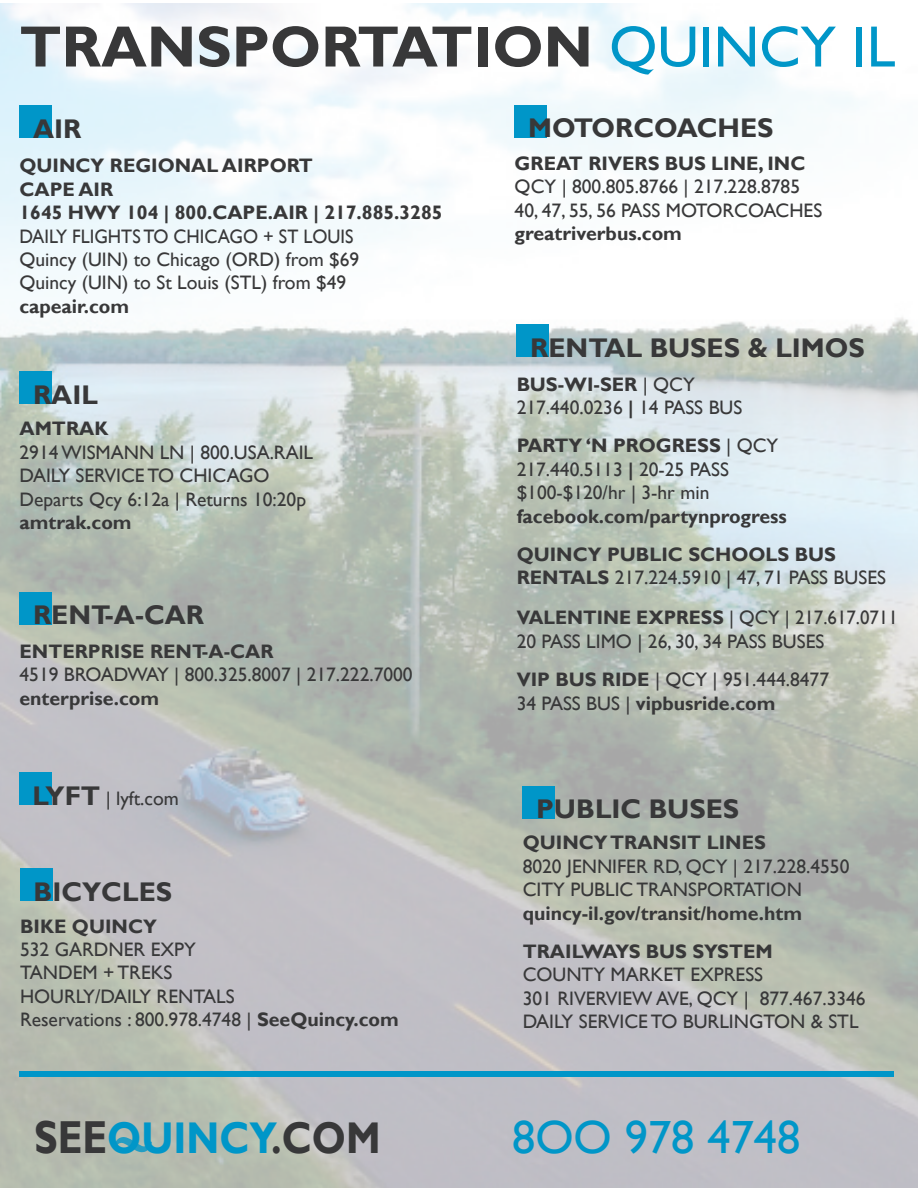
<style>
.page{position:relative;width:918px;height:1188px;background:#fff}
.page>*{position:absolute;margin:0;border:0;box-sizing:border-box;transform-origin:0 0}
.t1{font:700 58.5px "Gill Sans";color:#383839}
.t2{font:46.5px "Gill Sans";color:#0096c8}
.t3{font:700 44.4px "Gill Sans";color:#0096c8;scale:.88 1}
.t4{font:700 27px "Gill Sans";color:#383839}
.t5{font:19.5px/23.4px "Gill Sans";color:#383839}
.t6{font:700 19.5px/23.4px "Gill Sans";color:#383839}
.t7{font:19.5px/23.4px "Gill Sans";color:#383839;scale:.94 1}
.s1{font-weight:400;color:#0096c8}
.s2{font-weight:700;font-size:27px}
.s3{font-weight:700}
.s4{font-weight:400}
.s5{font-size:46.2px;color:#383839}
.s6{color:#383839}
</style>
<div class="page">
<img style="left:0;top:3px;width:918px;height:1185px">
<div style="left:20px;top:105px;width:32px;height:32px;background:#0096c8"></div>
<div style="left:20px;top:371px;width:32px;height:33px;background:#0096c8"></div>
<div style="left:20px;top:592px;width:32px;height:32px;background:#0096c8"></div>
<div style="left:515px;top:105px;width:32px;height:32px;background:#0096c8"></div>
<div style="left:19px;top:773px;width:32px;height:32px;background:#0096c8"></div>
<div style="left:517px;top:324px;width:32px;height:33px;background:#0096c8"></div>
<div style="left:523px;top:786px;width:32px;height:32px;background:#0096c8"></div>
<div style="left:20px;top:868px;width:32px;height:33px;background:#0096c8"></div>
<div style="left:20px;top:1072px;width:874px;height:5px;background:#0096c8"></div>
<svg style="left:114px;top:1136px;width:38px;height:18px"></svg>
<h1 class="t1" style="left:20px;top:12px;width:877px">TRANSPORTATION <span class="s1">QUINCY IL</span></h1>
<h3 class="t4" style="left:33px;top:112px;width:50px">AIR</h3>
<p class="t6" style="left:20px;top:155px;width:425px">QUINCY REGIONAL AIRPORT<br>CAPE AIR<br>1645 HWY 104 | 800.CAPE.AIR | 217.885.3285</p>
<p class="t7" style="left:20px;top:225px;width:363px">DAILY FLIGHTS TO CHICAGO + ST LOUIS<br>Quincy (UIN) to Chicago (ORD) from $69<br>Quincy (UIN) to St Louis (STL) from $49</p>
<p class="t6" style="left:20px;top:295px;width:111px">capeair.com</p>
<h3 class="t4" style="left:33px;top:378px;width:66px">RAIL</h3>
<p class="t6" style="left:20px;top:418px;width:90px">AMTRAK</p>
<p class="t5" style="left:20px;top:441px;width:295px">2914 WISMANN LN | 800.USA.RAIL<br>DAILY SERVICE TO CHICAGO<br>Departs Qcy 6:12a | Returns 10:20p</p>
<p class="t6" style="left:20px;top:511px;width:114px">amtrak.com</p>
<h3 class="t4" style="left:33px;top:599px;width:173px">RENT-A-CAR</h3>
<p class="t6" style="left:20px;top:640px;width:256px">ENTERPRISE RENT-A-CAR</p>
<p class="t5" style="left:20px;top:663px;width:395px">4519 BROADWAY | 800.325.8007 | 217.222.7000</p>
<p class="t6" style="left:20px;top:687px;width:141px">enterprise.com</p>
<p class="t5" style="left:32px;top:787px;width:148px"><span class="s2">LYFT</span> | lyft.com</p>
<h3 class="t4" style="left:34px;top:876px;width:140px">BICYCLES</h3>
<p class="t6" style="left:20px;top:915px;width:138px">BIKE QUINCY</p>
<p class="t5" style="left:20px;top:938px;width:380px">532 GARDNER EXPY<br>TANDEM + TREKS<br>HOURLY/DAILY RENTALS<br>Reservations : 800.978.4748 | <span class="s3">SeeQuincy.com</span></p>
<h3 class="t4" style="left:528px;top:112px;width:247px">MOTORCOACHES</h3>
<p class="t6" style="left:515px;top:152px;width:292px">GREAT RIVERS BUS LINE, INC</p>
<p class="t5" style="left:515px;top:175px;width:309px">QCY | 800.805.8766 | 217.228.8785<br>40, 47, 55, 56 PASS MOTORCOACHES</p>
<p class="t6" style="left:515px;top:222px;width:169px">greatriverbus.com</p>
<h3 class="t4" style="left:530px;top:331px;width:336px">RENTAL BUSES &amp; LIMOS</h3>
<p class="t5" style="left:517px;top:373px;width:227px"><span class="s3">BUS-WI-SER</span> | QCY<br>217.440.0236 <span class="s3">|</span> 14 PASS BUS</p>
<p class="t5" style="left:517px;top:435px;width:263px"><span class="s3">PARTY ‘N PROGRESS</span> | QCY<br>217.440.5113 <span class="s3">|</span> 20-25 PASS $100-$120/hr | 3-hr min</p>
<p class="t6" style="left:517px;top:497px;width:321px;line-height:38.4px">facebook.com/partynprogress<br>QUINCY PUBLIC SCHOOLS BUS</p>
<p class="t5" style="left:517px;top:558px;width:383px;line-height:39.9px"><span class="s3">RENTALS</span> 217.224.5910 | 47, 71 PASS BUSES<br><span class="s3">VALENTINE EXPRESS</span> | QCY | 217.617.0711</p>
<p class="t5" style="left:517px;top:622px;width:314px;line-height:38.4px">20 PASS LIMO | 26, 30, 34 PASS BUSES<br><span class="s3">VIP BUS RIDE</span> | QCY | 951.444.8477</p>
<p class="t6" style="left:517px;top:692px;width:260px"><span class="s4">34 PASS BUS |</span> vipbusride.com</p>
<h3 class="t4" style="left:536px;top:793px;width:204px">PUBLIC BUSES</h3>
<p class="t6" style="left:523px;top:832px;width:245px">QUINCY TRANSIT LINES</p>
<p class="t5" style="left:523px;top:855px;width:328px">8020 JENNIFER RD, QCY | 217.228.4550<br>CITY PUBLIC TRANSPORTATION</p>
<p class="t6" style="left:523px;top:894px;width:281px;line-height:38.4px">quincy-il.gov/transit/home.htm<br>TRAILWAYS BUS SYSTEM</p>
<p class="t5" style="left:523px;top:964px;width:344px">COUNTY MARKET EXPRESS<br>301 RIVERVIEW AVE, QCY | 877.467.3346<br>DAILY SERVICE TO BURLINGTON &amp; STL</p>
<h3 class="t3" style="left:34px;top:1111px;width:395px"><span class="s5">SEE</span>OUINCY<span class="s6">.COM</span></h3>
<h2 class="t2" style="left:512px;top:1110px;width:290px">8OO 978 4748</h2>
</div>
